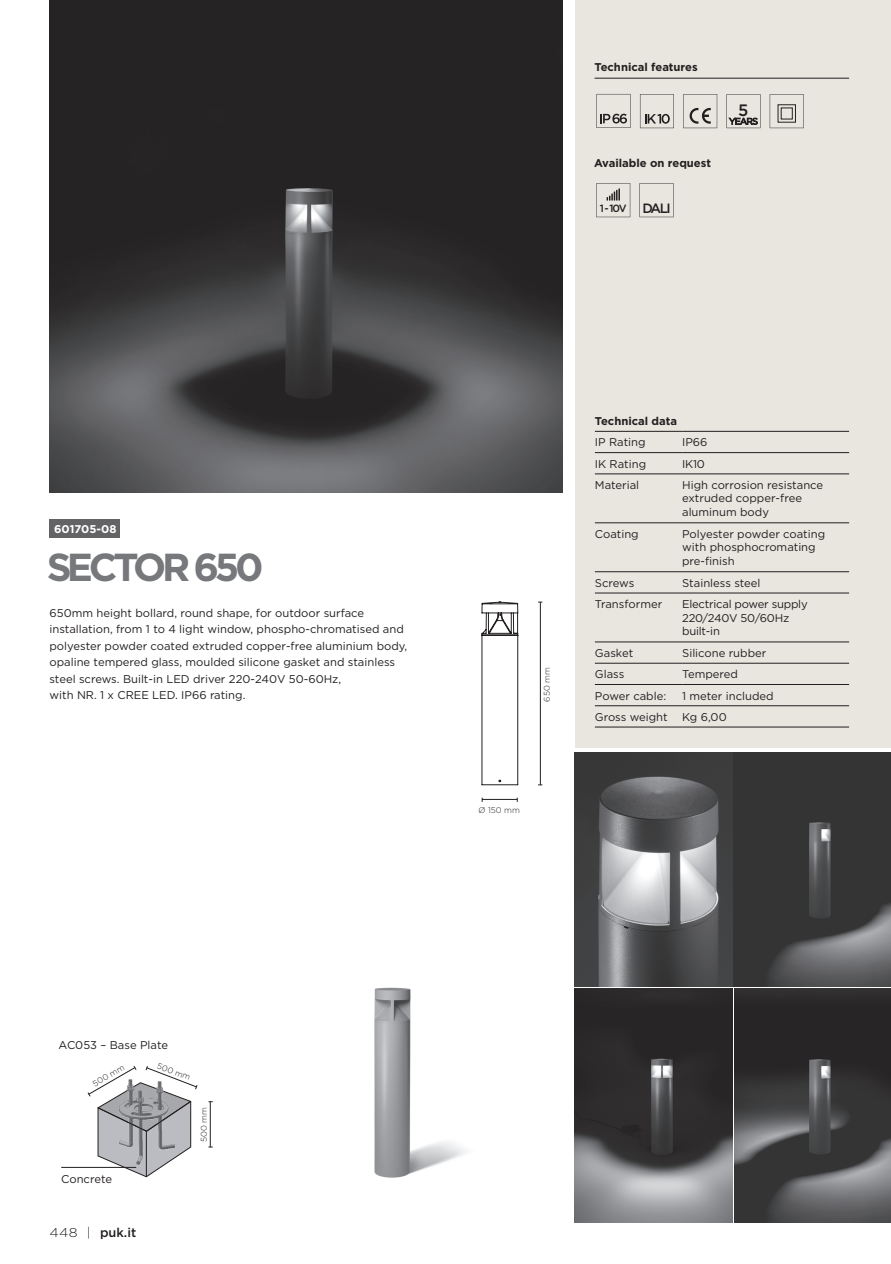
<style>
.page{position:relative;width:891px;height:1264px;background:#fff}
.page>*{position:absolute;margin:0;border:0;box-sizing:border-box;transform-origin:0 0}
.t1{font:700 39px "Gotham";letter-spacing:-.11em;color:#76787b}
.t2{font:500 16.5px "Gotham";color:#231f20}
.t3{font:500 12.75px "Gotham";color:#231f20}
.t4{font:11.25px/16.5px "Gotham";color:#231f20}
.t5{font:700 11.25px "Gotham";color:#231f20}
.t6{font:11.25px/13.5px "Gotham";letter-spacing:-.02em;color:#231f20}
.t7{font:700 11.25px "Gotham";color:#fff}
.t8{font:500 10.5px "Gotham";color:#231f20}
.t9{font:300 8.25px "Gotham";color:#231f20}
.s1{font-size:13.5px}
.s2{font-weight:300}
</style>
<div class="page">
<img style="left:575px;top:752px;width:157px;height:234px">
<img style="left:575px;top:988px;width:157px;height:234px">
<img style="left:734px;top:752px;width:157px;height:234px">
<img style="left:734px;top:988px;width:157px;height:234px">
<div style="left:575px;top:0;width:316px;height:748px;background:#e9e5df"></div>
<hr style="left:594px;top:78px;width:255px;height:1px;background:#231f20">
<svg style="left:683px;top:94px;width:34px;height:34px"></svg>
<svg style="left:726px;top:94px;width:34px;height:34px"></svg>
<svg style="left:640px;top:94px;width:34px;height:34px"></svg>
<svg style="left:596px;top:94px;width:34px;height:34px"></svg>
<svg style="left:769px;top:94px;width:34px;height:34px"></svg>
<div style="left:50px;top:519px;width:70px;height:18px;background:#636366"></div>
<hr style="left:595px;top:726px;width:87px;height:1px;background:#231f20">
<hr style="left:682px;top:726px;width:167px;height:1px;background:#231f20">
<hr style="left:595px;top:431px;width:87px;height:1px;background:#231f20">
<hr style="left:682px;top:431px;width:167px;height:1px;background:#231f20">
<hr style="left:595px;top:452px;width:87px;height:1px;background:#231f20">
<hr style="left:682px;top:452px;width:167px;height:1px;background:#231f20">
<hr style="left:595px;top:473px;width:87px;height:1px;background:#231f20">
<hr style="left:682px;top:473px;width:167px;height:1px;background:#231f20">
<hr style="left:595px;top:522px;width:87px;height:1px;background:#231f20">
<hr style="left:682px;top:522px;width:167px;height:1px;background:#231f20">
<hr style="left:595px;top:571px;width:87px;height:1px;background:#231f20">
<hr style="left:682px;top:571px;width:167px;height:1px;background:#231f20">
<hr style="left:595px;top:592px;width:87px;height:1px;background:#231f20">
<hr style="left:682px;top:592px;width:167px;height:1px;background:#231f20">
<hr style="left:595px;top:641px;width:87px;height:1px;background:#231f20">
<hr style="left:682px;top:641px;width:167px;height:1px;background:#231f20">
<hr style="left:595px;top:663px;width:87px;height:1px;background:#231f20">
<hr style="left:682px;top:663px;width:167px;height:1px;background:#231f20">
<hr style="left:595px;top:684px;width:87px;height:1px;background:#231f20">
<hr style="left:682px;top:684px;width:167px;height:1px;background:#231f20">
<hr style="left:595px;top:705px;width:87px;height:1px;background:#231f20">
<hr style="left:682px;top:705px;width:167px;height:1px;background:#231f20">
<hr style="left:210px;top:1101px;width:1px;height:45px;background:#231f20">
<svg style="left:87px;top:1066px;width:110px;height:111px"></svg>
<hr style="left:61px;top:1166px;width:75px;height:1px;background:#231f20">
<img style="left:374px;top:987px;width:91px;height:191px">
<img style="left:49px;top:0;width:514px;height:492px">
<svg style="left:481px;top:601px;width:37px;height:184px"></svg>
<hr style="left:482px;top:799px;width:35px;height:1px;background:#231f20">
<hr style="left:540px;top:602px;width:1px;height:182px;background:#231f20">
<svg style="left:639px;top:183px;width:34px;height:34px"></svg>
<svg style="left:596px;top:183px;width:34px;height:34px"></svg>
<p class="t5" style="left:594px;top:59px;width:105px">Technical features</p>
<p class="t5" style="left:594px;top:156px;width:118px">Available on request</p>
<p class="t8" style="left:600px;top:202px;width:72px">1 - 10V <span class="s1">DALI</span></p>
<h2 class="t2" style="left:738px;top:100px;width:12px">5</h2>
<p class="t7" style="left:54px;top:521px;width:64px">601705-08</p>
<h1 class="t1" style="left:46px;top:541px;width:219px">SECTOR 650</h1>
<p class="t4" style="left:49px;top:604px;width:359px">650mm height bollard, round shape, for outdoor surface installation, from 1 to 4 light window, phospho-chromatised and polyester powder coated extruded copper-free aluminium body, opaline tempered glass, moulded silicone gasket and stainless steel screws. Built-in LED driver 220-240V 50-60Hz,<br>with NR. 1 x CREE LED. IP66 rating.</p>
<p class="t9" style="left:542px;top:701px;width:36px;rotate:-90deg">650 mm</p>
<p class="t9" style="left:479px;top:805px;width:43px">Ø 150 mm</p>
<p class="t5" style="left:595px;top:413px;width:84px">Technical data</p>
<p class="t4" style="left:595px;top:434px;width:52px">IP Rating</p>
<p class="t4" style="left:682px;top:434px;width:27px">IP66</p>
<p class="t4" style="left:595px;top:455px;width:53px">IK Rating</p>
<p class="t4" style="left:682px;top:455px;width:24px">IK10</p>
<p class="t4" style="left:595px;top:476px;width:46px">Material</p>
<p class="t4" style="left:682px;top:478px;width:142px;line-height:13.5px">High corrosion resistance extruded copper-free aluminum body</p>
<p class="t4" style="left:595px;top:525px;width:45px">Coating</p>
<p class="t4" style="left:682px;top:527px;width:144px;line-height:13.5px">Polyester powder coating with phosphocromating pre-finish</p>
<p class="t4" style="left:595px;top:574px;width:41px">Screws</p>
<p class="t4" style="left:682px;top:574px;width:80px">Stainless steel</p>
<p class="t4" style="left:595px;top:595px;width:69px">Transformer</p>
<p class="t6" style="left:682px;top:597px;width:127px">Electrical power supply<br>220/240V 50/60Hz built-in</p>
<p class="t4" style="left:595px;top:644px;width:40px">Gasket</p>
<p class="t4" style="left:682px;top:644px;width:86px">Silicone rubber</p>
<p class="t4" style="left:595px;top:665px;width:31px">Glass</p>
<p class="t4" style="left:682px;top:665px;width:57px">Tempered</p>
<p class="t4" style="left:595px;top:687px;width:73px">Power cable:</p>
<p class="t4" style="left:682px;top:687px;width:93px">1 meter included</p>
<p class="t4" style="left:595px;top:708px;width:74px">Gross weight</p>
<p class="t4" style="left:682px;top:708px;width:46px">Kg 6,00</p>
<p class="t4" style="left:59px;top:1036px;width:111px">AC053 – Base Plate</p>
<p class="t9" style="left:91px;top:1079px;width:36px;rotate:-30deg">500 mm</p>
<p class="t9" style="left:160px;top:1059px;width:36px;rotate:21deg">500 mm</p>
<p class="t9" style="left:199px;top:1141px;width:36px;rotate:-90deg">500 mm</p>
<p class="t4" style="left:61px;top:1170px;width:52px">Concrete</p>
<p class="t3" style="left:49px;top:1224px;width:88px"><span class="s2">448 |</span> puk.it</p>
</div>
